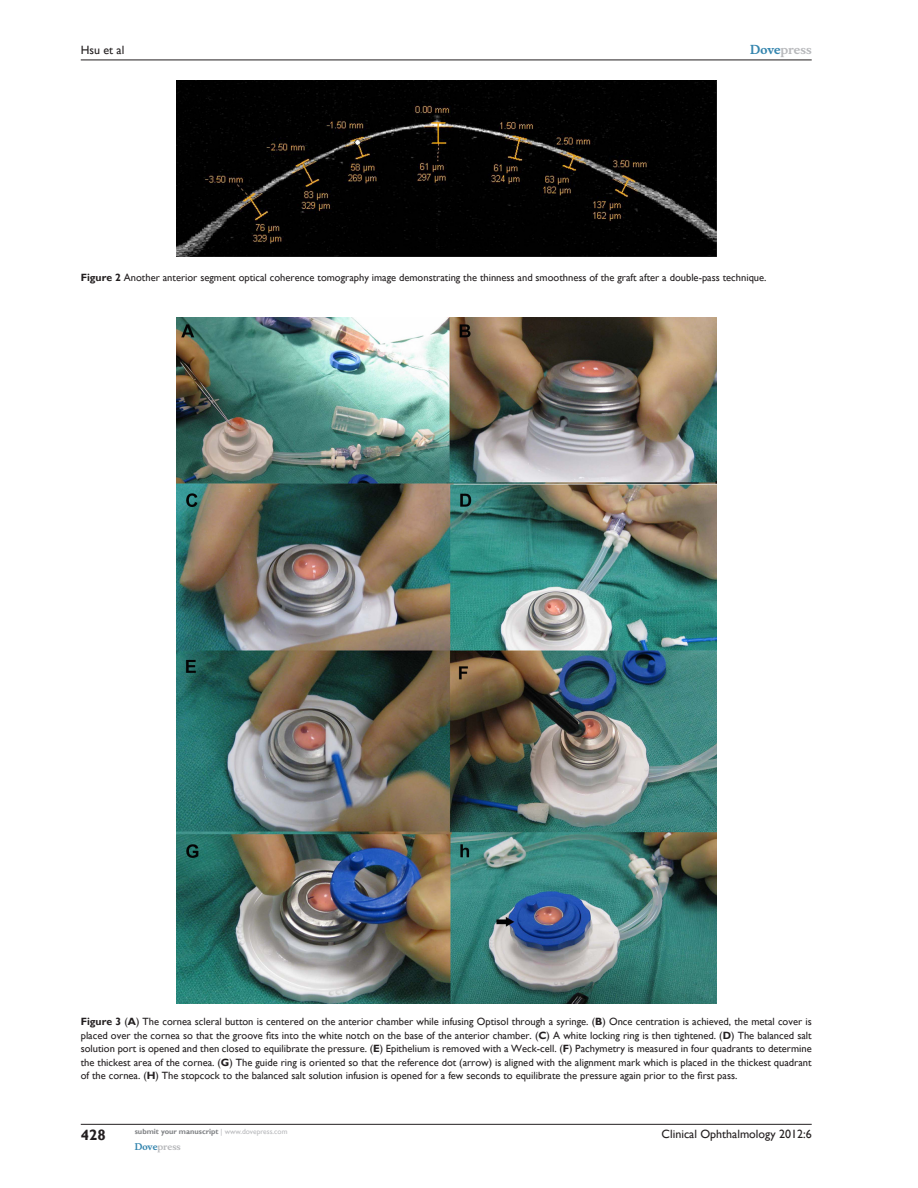
<style>
.page{position:relative;width:918px;height:1188px;background:#fff}
.page>*{position:absolute;margin:0;border:0;box-sizing:border-box;transform-origin:0 0}
.t1{font:700 15px "Gill Sans";color:#231f20}
.t2{font:12px "Gill Sans";color:#231f20}
.t3{font:700 12px "Musee";color:#b8b9bc}
.t4{font:10.5px/13.5px "Gill Sans";color:#231f20;text-align:justify}
.t5{font:700 9px "Musee";color:#b8b9bc}
.t6{font:700 7.5px "Gill Sans";color:#808285}
.s1{color:#3485ae}
.s2{font-weight:700}
.s3{font-weight:400;color:#b8b9bc}
</style>
<div class="page">
<img style="left:176px;top:81px;width:540px;height:175px">
<img style="left:176px;top:318px;width:540px;height:686px">
<hr style="left:81px;top:1124px;width:731px;height:1px;background:#231f20">
<hr style="left:81px;top:60px;width:731px;height:1px;background:#231f20">
<p class="t2" style="left:81px;top:43px;width:45px">Hsu et al</p>
<p class="t3" style="left:750px;top:43px;width:63px"><span class="s1">Dove</span>press</p>
<p class="t4" style="left:81px;top:271px;width:687px"><span class="s2">Figure 2</span> Another anterior segment optical coherence tomography image demonstrating the thinness and smoothness of the graft after a double-pass technique.</p>
<p class="t4" style="left:81px;top:1015px;width:732px"><span class="s2">Figure 3</span> (<span class="s2">A</span>) The cornea scleral button is centered on the anterior chamber while infusing Optisol through a syringe. (<span class="s2">B</span>) Once centration is achieved, the metal cover is placed over the cornea so that the groove fits into the white notch on the base of the anterior chamber. (<span class="s2">C</span>) A white locking ring is then tightened. (<span class="s2">D</span>) The balanced salt solution port is opened and then closed to equilibrate the pressure. (<span class="s2">E</span>) Epithelium is removed with a Weck-cell. (<span class="s2">F</span>) Pachymetry is measured in four quadrants to determine the thickest area of the cornea. (<span class="s2">G</span>) The guide ring is oriented so that the reference dot (arrow) is aligned with the alignment mark which is placed in the thickest quadrant of the cornea. (<span class="s2">H</span>) The stopcock to the balanced salt solution infusion is opened for a few seconds to equilibrate the pressure again prior to the first pass.</p>
<h1 class="t1" style="left:81px;top:1126px;width:26px">428</h1>
<p class="t6" style="left:135px;top:1127px;width:154px">submit your manuscript <span class="s3">| www.dovepress.com</span></p>
<p class="t5" style="left:135px;top:1141px;width:48px"><span class="s1">Dove</span>press</p>
<p class="t2" style="left:662px;top:1127px;width:152px">Clinical Ophthalmology 2012:6</p>
</div>
